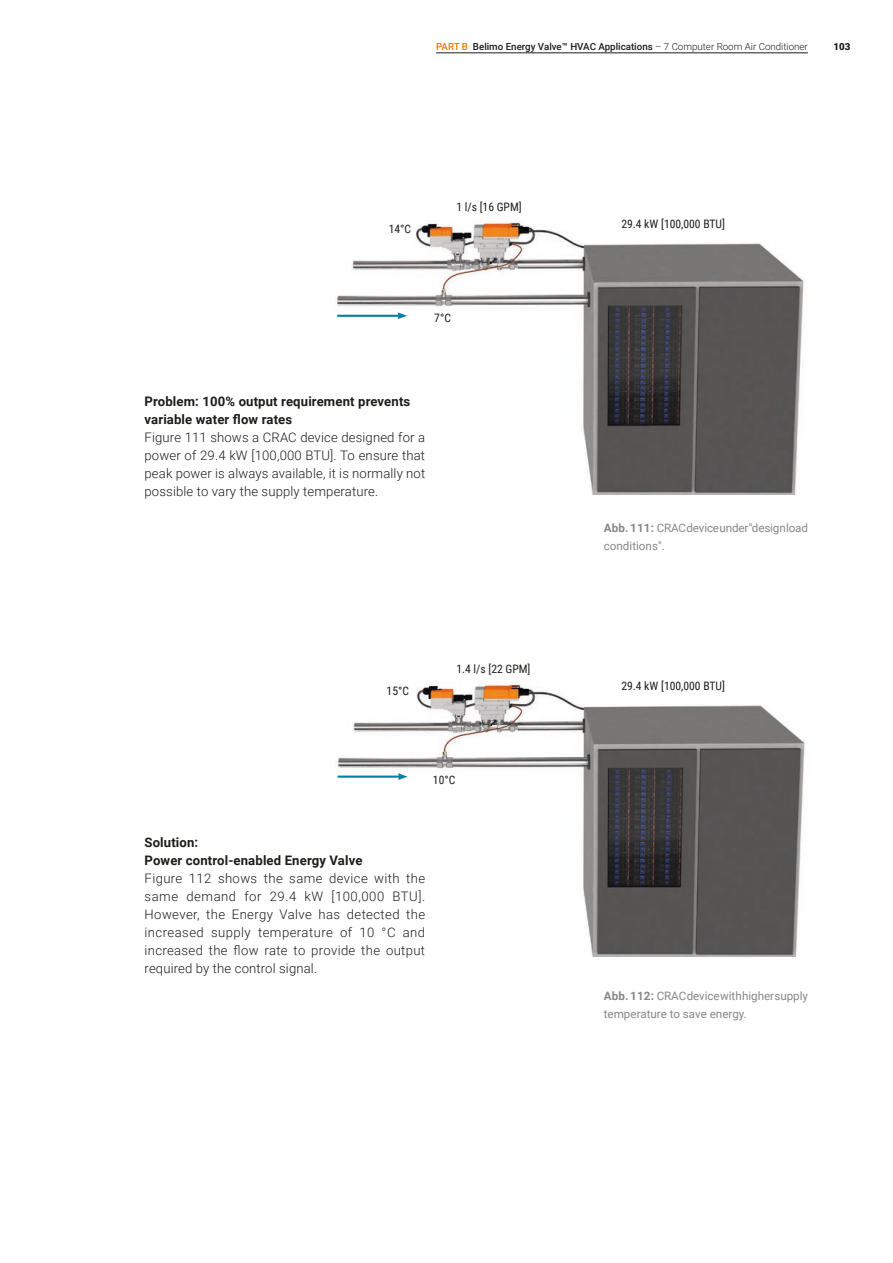
<style>
.page{position:relative;width:893px;height:1263px;background:#fff}
.page>*{position:absolute;margin:0;border:0;box-sizing:border-box;transform-origin:0 0}
.t1{font:300 13.2px/18px "Roboto";letter-spacing:.01em;color:#1d1d1b;text-align:justify}
.t2{font:700 13.2px/18px "Roboto";letter-spacing:.01em;color:#1d1d1b}
.t3{font:11.7px/18px "Roboto";letter-spacing:-.005em;color:#878787}
.t4{font:11.7px "Roboto Condensed";color:#1d1d1b}
.t5{font:500 9.75px "Roboto";color:#1d1d1b}
.t6{font:900 9.75px "Roboto";color:#1d1d1b}
.s1{color:#ef7d00}
.s2{font-weight:300}
.s3{font-weight:700}
</style>
<div class="page">
<hr style="left:436px;top:53px;width:372px;height:1px;background:#1d1d1b">
<img style="left:335px;top:221px;width:469px;height:273px">
<hr style="left:337px;top:315px;width:62px;height:2px;background:#0080a4">
<svg style="left:398px;top:312px;width:9px;height:7px"></svg>
<img style="left:335px;top:683px;width:471px;height:273px">
<hr style="left:338px;top:775px;width:62px;height:3px;background:#0080a4">
<svg style="left:398px;top:773px;width:10px;height:7px"></svg>
<p class="t5" style="left:436px;top:40px;width:373px"><span class="s1">PART B</span> Belimo Energy Valve™ HVAC Applications <span class="s2">– 7 Computer Room Air Conditioner</span></p>
<p class="t6" style="left:833px;top:40px;width:18px">103</p>
<p class="t4" style="left:456px;top:198px;width:67px">1 l/s [16 GPM]</p>
<p class="t4" style="left:389px;top:221px;width:24px">14°C</p>
<p class="t4" style="left:621px;top:216px;width:105px">29.4 kW [100,000 BTU]</p>
<p class="t4" style="left:434px;top:310px;width:18px">7°C</p>
<p class="t2" style="left:145px;top:391px;width:267px">Problem: 100% output requirement prevents variable water flow rates</p>
<p class="t1" style="left:145px;top:427px;width:282px">Figure 111 shows a CRAC device designed for a power of 29.4 kW [100,000 BTU]. To ensure that peak power is always available, it is normally not possible to vary the supply temperature.</p>
<p class="t4" style="left:456px;top:660px;width:76px">1.4 l/s [22 GPM]</p>
<p class="t3" style="left:604px;top:518px;width:206px"><span class="s3">Abb. 111:</span> CRAC device under "design load conditions".</p>
<p class="t4" style="left:387px;top:683px;width:24px">15°C</p>
<p class="t4" style="left:621px;top:678px;width:105px">29.4 kW [100,000 BTU]</p>
<p class="t4" style="left:433px;top:772px;width:24px">10°C</p>
<p class="t2" style="left:145px;top:832px;width:219px">Solution:<br>Power control-enabled Energy Valve</p>
<p class="t1" style="left:145px;top:868px;width:282px">Figure 112 shows the same device with the same demand for 29.4 kW [100,000 BTU].<br>However, the Energy Valve has detected the increased supply temperature of 10 °C and increased the flow rate to provide the output required by the control signal.</p>
<p class="t3" style="left:604px;top:986px;width:206px"><span class="s3">Abb. 112:</span> CRAC device with higher supply temperature to save energy.</p>
</div>
